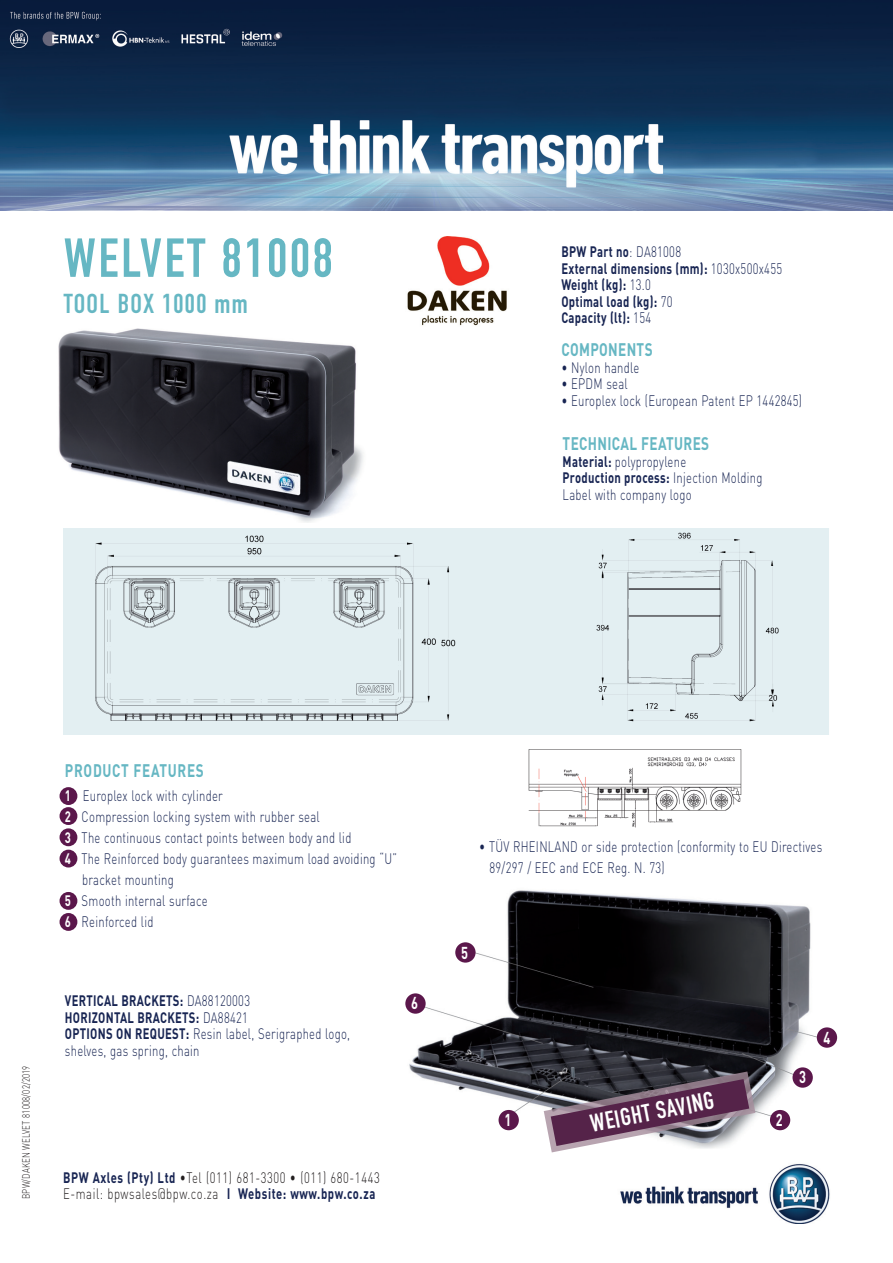
<style>
.page{position:relative;width:893px;height:1263px;background:#fff}
.page>*{position:absolute;margin:0;border:0;box-sizing:border-box;transform-origin:0 0}
.t1{font:54px "DIN Engschrift";letter-spacing:.05em;color:#66b7c3}
.t2{font:27px "DIN Engschrift";letter-spacing:.05em;color:#66b7c3}
.t3{font:24.3px "DIN Engschrift";color:#fff}
.t4{font:700 18px "DIN";letter-spacing:.025em;color:#66b7c3;scale:.75 1}
.t5{font:700 18px "DIN";letter-spacing:.05em;color:#66b7c3;scale:.75 1}
.t6{font:700 17.1px "DIN";color:#fff;scale:.75 1}
.t7{font:300 15px "DIN";letter-spacing:.025em;color:#182553;scale:.75 1}
.t8{font:700 15px "DIN";letter-spacing:.025em;color:#182553;scale:.75 1}
.t9{font:300 15px "DIN";letter-spacing:.05em;color:#231f20;scale:.75 1}
.t10{font:300 10.5px "DIN";letter-spacing:.025em;color:#231f20;scale:.75 1}
.s1{font-weight:300}
.s2{font-weight:700}
.s3{font-weight:700;color:#fff}
.s4{font-weight:700;color:#182553}
.s5{font-family:"Helvetica";font-weight:700;color:#182553}
</style>
<div class="page">
<div style="left:60px;top:787px;width:17px;height:18px;background:#5b174b;border-radius:50%"></div>
<img style="left:0;top:0;width:893px;height:210px">
<img style="left:620px;top:1164px;width:210px;height:59px">
<img style="left:407px;top:236px;width:100px;height:90px">
<img style="left:58px;top:328px;width:305px;height:194px">
<img style="left:64px;top:528px;width:765px;height:207px">
<img style="left:407px;top:890px;width:431px;height:241px">
<div style="left:405px;top:993px;width:21px;height:21px;background:#5b174b;border-radius:50%"></div>
<div style="left:455px;top:942px;width:21px;height:21px;background:#5b174b;border-radius:50%"></div>
<div style="left:499px;top:1110px;width:20px;height:20px;background:#5b174b;border-radius:50%"></div>
<div style="left:770px;top:1110px;width:20px;height:20px;background:#5b174b;border-radius:50%"></div>
<div style="left:792px;top:1067px;width:21px;height:21px;background:#5b174b;border-radius:50%"></div>
<div style="left:817px;top:1027px;width:20px;height:21px;background:#5b174b;border-radius:50%"></div>
<div style="left:60px;top:807px;width:17px;height:18px;background:#5b174b;border-radius:50%"></div>
<div style="left:60px;top:828px;width:17px;height:18px;background:#5b174b;border-radius:50%"></div>
<div style="left:60px;top:850px;width:17px;height:17px;background:#5b174b;border-radius:50%"></div>
<div style="left:60px;top:892px;width:17px;height:18px;background:#5b174b;border-radius:50%"></div>
<div style="left:60px;top:913px;width:17px;height:18px;background:#5b174b;border-radius:50%"></div>
<svg style="left:544px;top:1071px;width:211px;height:81px;background:#796576"></svg>
<img style="left:515px;top:734px;width:240px;height:94px">
<p class="t1" style="left:64px;top:226px;width:271px">WELVET 81008</p>
<p class="t2" style="left:64px;top:288px;width:186px">TOOL BOX 1000 mm</p>
<p class="t8" style="left:561px;top:242px;width:161px">BPW Part no<span class="s1">: DA81008</span></p>
<p class="t8" style="left:561px;top:258px;width:296px">External dimensions (mm): <span class="s1">1030x500x455</span></p>
<p class="t8" style="left:561px;top:275px;width:121px">Weight (kg): <span class="s1">13.0</span></p>
<p class="t8" style="left:561px;top:291px;width:150px">Optimal load (kg): <span class="s1">70</span></p>
<p class="t8" style="left:561px;top:308px;width:121px">Capacity (lt): <span class="s1">154</span></p>
<p class="t4" style="left:561px;top:338px;width:123px">COMPONENTS</p>
<p class="t7" style="left:561px;top:358px;width:105px">• Nylon handle</p>
<p class="t7" style="left:561px;top:375px;width:90px">• EPDM seal</p>
<p class="t7" style="left:561px;top:391px;width:323px">• Europlex lock (European Patent EP 1442845)</p>
<p class="t4" style="left:563px;top:432px;width:197px">TECHNICAL FEATURES</p>
<p class="t7" style="left:563px;top:452px;width:166px"><span class="s2">Material:</span> polypropylene</p>
<p class="t8" style="left:563px;top:468px;width:268px">Production process: <span class="s1">Injection Molding</span></p>
<p class="t7" style="left:563px;top:485px;width:174px">Label with company logo</p>
<p class="t10" style="left:19px;top:1199px;width:180px;rotate:-90deg">BPW/DAKEN WELVET 81008/02/2019</p>
<p class="t5" style="left:65px;top:759px;width:187px">PRODUCT FEATURES</p>
<p class="t7" style="left:65px;top:786px;width:212px"><span class="s3">1</span> Europlex lock with cylinder</p>
<p class="t7" style="left:65px;top:807px;width:341px"><span class="s3">2</span> Compression locking system with rubber seal</p>
<p class="t7" style="left:65px;top:828px;width:383px"><span class="s3">3</span> The continuous contact points between body and lid</p>
<p class="t7" style="left:65px;top:849px;width:444px"><span class="s3">4</span> The Reinforced body guarantees maximum load avoiding “U”</p>
<p class="t7" style="left:82px;top:870px;width:124px">bracket mounting</p>
<p class="t7" style="left:65px;top:891px;width:192px"><span class="s3">5</span> Smooth internal surface</p>
<p class="t7" style="left:65px;top:912px;width:120px"><span class="s3">6</span> Reinforced lid</p>
<p class="t8" style="left:65px;top:991px;width:248px">VERTICAL BRACKETS: <span class="s1">DA88120003</span></p>
<p class="t8" style="left:65px;top:1008px;width:245px">HORIZONTAL BRACKETS: <span class="s1">DA88421</span></p>
<p class="t7" style="left:65px;top:1025px;width:382px"><span class="s2">OPTIONS ON REQUEST:</span> Resin label, Serigraphed logo,</p>
<p class="t7" style="left:65px;top:1041px;width:181px">shelves, gas spring, chain</p>
<p class="t6" style="left:411px;top:991px;width:11px">6</p>
<p class="t9" style="left:63px;top:1168px;width:424px"><span class="s4">BPW Axles (Pty) Ltd</span> •Tel (011) 681-3300 • (011) 680-1443</p>
<p class="t9" style="left:63px;top:1185px;width:418px">E-mail: bpwsales@bpw.co.za <span class="s5">l</span> <span class="s4">Website: www.bpw.co.za</span></p>
<p class="t7" style="left:479px;top:837px;width:459px">• TÜV RHEINLAND or side protection (conformity to EU Directives</p>
<p class="t7" style="left:489px;top:858px;width:235px">89/297 / EEC and ECE Reg. N. 73)</p>
<p class="t6" style="left:461px;top:942px;width:11px">5</p>
<p class="t3" style="left:588px;top:1110px;width:127px;rotate:-11deg">WEIGHT SAVING</p>
<p class="t6" style="left:504px;top:1109px;width:11px">1</p>
<p class="t6" style="left:776px;top:1109px;width:11px">2</p>
<p class="t6" style="left:799px;top:1066px;width:11px">3</p>
<p class="t6" style="left:823px;top:1027px;width:11px">4</p>
</div>
